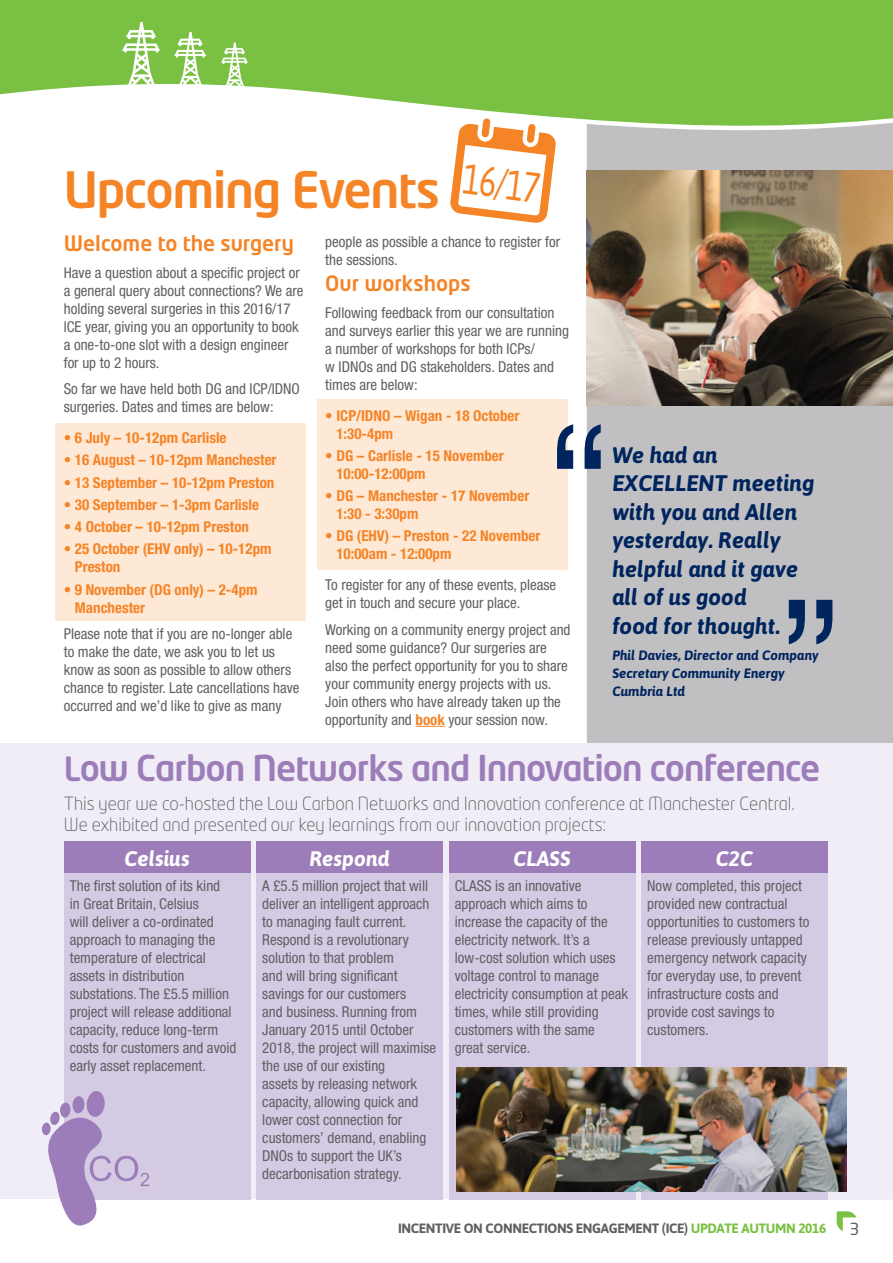
<style>
.page{position:relative;width:893px;height:1263px;background:#fff}
.page>*{position:absolute;margin:0;border:0;box-sizing:border-box;transform-origin:0 0}
.t1{font:500 49.5px "Neo Tech Std";letter-spacing:-.025em;color:#f58427}
.t2{font:42.45px "Asap";color:#f58427;scale:.77 1}
.t3{font:500 35.25px "Neo Tech Std";letter-spacing:-.025em;color:#9c7db9}
.t4{font:italic 700 22.5px/28.5px "Asap";color:#00245d}
.t5{font:500 21px "Neo Tech Std";color:#f58427}
.t6{font:italic 700 21px "Asap";color:#fff}
.t7{font:300 18px/21px "Neo Tech Std";color:#5f6062}
.t8{font:16.5px "Neo Tech Std";color:#5f6062}
.t9{font:condensed 15px/18px "Helvetica Neue LT";color:#5f6062}
.t10{font:700 condensed 15px/18px "Helvetica Neue LT";color:#f58427}
.t11{font:italic 700 13.5px/18px "Asap";color:#00245d}
.t12{font:700 13.5px "Asap";letter-spacing:-.025em;color:#5f6062}
.s1{font-weight:700;color:#f58427}
.s2{font-size:33px}
.s3{color:#7ac143}
</style>
<div class="page">
<div style="left:587px;top:161px;width:306px;height:582px;background:#c0c0c3"></div>
<svg style="left:0;top:0;width:893px;height:161px"></svg>
<svg style="left:122px;top:22px;width:38px;height:65px"></svg>
<svg style="left:174px;top:32px;width:32px;height:55px"></svg>
<svg style="left:221px;top:42px;width:27px;height:47px"></svg>
<div style="left:317px;top:400px;width:251px;height:170px;background:#fee9d6"></div>
<div style="left:55px;top:423px;width:251px;height:198px;background:#fee9d6"></div>
<div style="left:0;top:743px;width:893px;height:456px;background:#f0edf6"></div>
<div style="left:64px;top:841px;width:186px;height:32px;background:#9c7db9"></div>
<div style="left:64px;top:873px;width:186px;height:326px;background:#d5cae4"></div>
<div style="left:256px;top:841px;width:187px;height:32px;background:#9c7db9"></div>
<div style="left:256px;top:873px;width:187px;height:326px;background:#d5cae4"></div>
<div style="left:449px;top:841px;width:186px;height:32px;background:#9c7db9"></div>
<div style="left:449px;top:873px;width:186px;height:326px;background:#d5cae4"></div>
<div style="left:641px;top:841px;width:187px;height:32px;background:#9c7db9"></div>
<div style="left:641px;top:873px;width:187px;height:326px;background:#d5cae4"></div>
<img style="left:587px;top:170px;width:306px;height:235px">
<svg style="left:450px;top:118px;width:106px;height:105px"></svg>
<img style="left:456px;top:1067px;width:390px;height:124px">
<svg style="left:42px;top:1091px;width:107px;height:135px"></svg>
<svg style="left:789px;top:600px;width:43px;height:44px;background:#596c8c"></svg>
<svg style="left:557px;top:424px;width:44px;height:45px"></svg>
<hr style="left:415px;top:726px;width:30px;height:1px;background:#f58427">
<svg style="left:837px;top:1211px;width:19px;height:20px"></svg>
<h1 class="t1" style="left:64px;top:158px;width:378px">Upcoming Events</h1>
<h2 class="t2" style="left:466px;top:154px;width:102px;rotate:7deg">16/17</h2>
<h3 class="t5" style="left:64px;top:230px;width:232px">Welcome to the surgery</h3>
<p class="t9" style="left:64px;top:263px;width:241px">Have a question about a specific project or a general query about connections? We are holding several surgeries in this 2016/17<br>ICE year, giving you an opportunity to book a one-to-one slot with a design engineer for up to 2 hours.</p>
<p class="t9" style="left:64px;top:380px;width:238px">So far we have held both DG and ICP/IDNO surgeries. Dates and times are below:</p>
<p class="t10" style="left:64px;top:428px;width:164px">• 6 July – 10-12pm Carlisle</p>
<p class="t10" style="left:64px;top:451px;width:214px">• 16 August – 10-12pm Manchester</p>
<p class="t10" style="left:64px;top:473px;width:212px">• 13 September – 10-12pm Preston</p>
<p class="t10" style="left:64px;top:495px;width:197px">• 30 September – 1-3pm Carlisle</p>
<p class="t10" style="left:64px;top:517px;width:187px">• 4 October – 10-12pm Preston</p>
<p class="t10" style="left:75px;top:540px;width:198px;text-indent:-11px">• 25 October (EHV only) – 10-12pm<br>Preston</p>
<p class="t10" style="left:75px;top:580px;width:184px;text-indent:-11px">• 9 November (DG only) – 2-4pm<br>Manchester</p>
<p class="t9" style="left:64px;top:625px;width:237px">Please note that if you are no-longer able to make the date, we ask you to let us know as soon as possible to allow others chance to register. Late cancellations have occurred and we’d like to give as many</p>
<p class="t9" style="left:325px;top:233px;width:236px">people as possible a chance to register for the sessions.</p>
<h3 class="t5" style="left:325px;top:270px;width:147px">Our workshops</h3>
<p class="t9" style="left:325px;top:304px;width:245px">Following feedback from our consultation and surveys earlier this year we are running a number of workshops for both ICPs/<br>w IDNOs and DG stakeholders. Dates and times are below:</p>
<p class="t10" style="left:336px;top:406px;width:185px;text-indent:-11px">• ICP/IDNO – Wigan - 18 October<br>1:30-4pm</p>
<p class="t10" style="left:336px;top:446px;width:169px;text-indent:-11px">• DG – Carlisle - 15 November<br>10:00-12:00pm</p>
<p class="t10" style="left:336px;top:487px;width:195px;text-indent:-11px">• DG – Manchester - 17 November<br>1:30 - 3:30pm</p>
<p class="t10" style="left:336px;top:527px;width:206px;text-indent:-11px">• DG (EHV) – Preston - 22 November<br>10:00am - 12:00pm</p>
<p class="t9" style="left:325px;top:576px;width:232px">To register for any of these events, please get in touch and secure your place.</p>
<p class="t9" style="left:325px;top:620px;width:247px">Working on a community energy project and need some guidance? Our surgeries are also the perfect opportunity for you to share your community energy projects with us.<br>Join others who have already taken up the opportunity and <span class="s1">book</span> your session now.</p>
<h3 class="t4" style="left:612px;top:440px;width:204px">We had an<br>EXCELLENT meeting with you and Allen yesterday. Really helpful and it gave all of us good<br>food for thought.</h3>
<p class="t11" style="left:612px;top:646px;width:208px">Phil Davies, Director and Company<br>Secretary Community Energy<br>Cumbria Ltd</p>
<h3 class="t3" style="left:64px;top:745px;width:758px"><span class="s2">L</span>ow Carbon Networks and Innovation conference</h3>
<p class="t7" style="left:64px;top:793px;width:732px">This year we co-hosted the Low Carbon Networks and Innovation conference at Manchester Central.<br>We exhibited and presented our key learnings from our innovation projects:</p>
<h3 class="t6" style="left:125px;top:846px;width:67px">Celsius</h3>
<p class="t9" style="left:70px;top:876px;width:168px">The first solution of its kind<br>in Great Britain, Celsius<br>will deliver a co-ordinated approach to managing the temperature of electrical assets in distribution substations. The £5.5 million project will release additional capacity, reduce long-term costs for customers and avoid early asset replacement.</p>
<h3 class="t6" style="left:309px;top:846px;width:82px">Respond</h3>
<p class="t9" style="left:262px;top:876px;width:175px">A £5.5 million project that will deliver an intelligent approach to managing fault current.<br>Respond is a revolutionary solution to that problem<br>and will bring significant savings for our customers<br>and business. Running from<br>January 2015 until October<br>2018, the project will maximise the use of our existing<br>assets by releasing network capacity, allowing quick and lower cost connection for customers’ demand, enabling<br>DNOs to support the UK’s decarbonisation strategy.</p>
<h3 class="t6" style="left:514px;top:846px;width:59px">CLASS</h3>
<p class="t9" style="left:455px;top:876px;width:175px">CLASS is an innovative approach which aims to increase the capacity of the electricity network. It’s a low-cost solution which uses voltage control to manage electricity consumption at peak times, while still providing customers with the same<br>great service.</p>
<h3 class="t6" style="left:716px;top:846px;width:39px">C2C</h3>
<p class="t9" style="left:647px;top:876px;width:164px">Now completed, this project provided new contractual opportunities to customers to release previously untapped emergency network capacity for everyday use, to prevent infrastructure costs and provide cost savings to customers.</p>
<p class="t12" style="left:398px;top:1220px;width:430px">INCENTIVE ON CONNECTIONS ENGAGEMENT (ICE) <span class="s3">UPDATE AUTUMN 2016</span></p>
<p class="t8" style="left:849px;top:1218px;width:11px">3</p>
</div>
